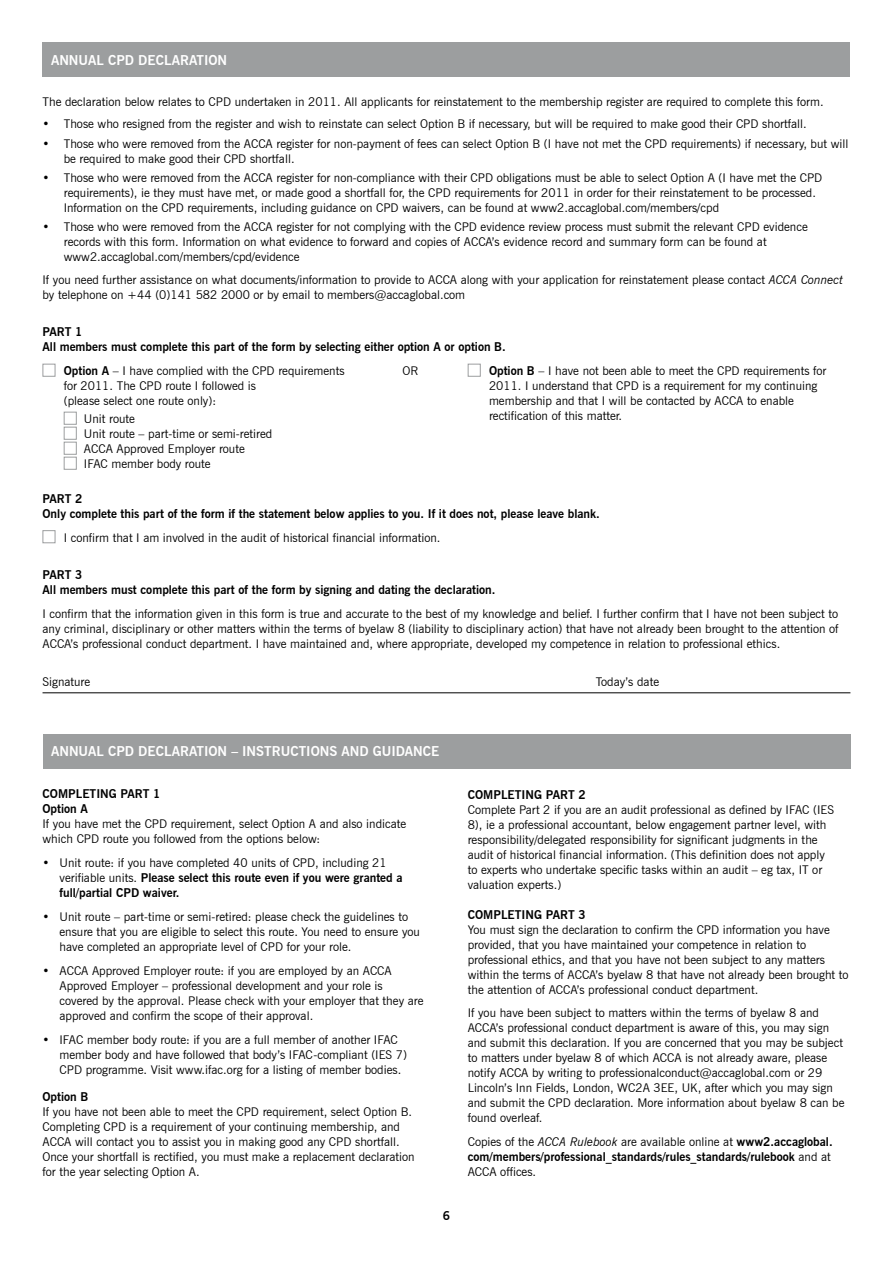
<style>
.page{position:relative;width:893px;height:1263px;background:#fff}
.page>*{position:absolute;margin:0;border:0;box-sizing:border-box;transform-origin:0 0}
.t1{font:700 13.5px "News Gothic BT";color:#fff}
.t2{font:700 13.5px "News Gothic BT";letter-spacing:.06em;color:#fff}
.t3{font:12px/15px "News Gothic BT";color:#000}
.t4{font:700 12px/15px "News Gothic BT";color:#000}
.s1{font-style:italic}
.s2{font-weight:700}
.s3{font-weight:400}
.s4{font-weight:400;font-style:italic}
</style>
<div class="page">
<div style="left:43px;top:43px;width:807px;height:34px;background:#9c9e9f"></div>
<div style="left:43px;top:364px;width:12px;height:13px;border:1px solid #9c9e9f"></div>
<div style="left:468px;top:364px;width:13px;height:13px;border:1px solid #9c9e9f"></div>
<div style="left:64px;top:412px;width:13px;height:13px;border:1px solid #9c9e9f"></div>
<div style="left:64px;top:427px;width:13px;height:13px;border:1px solid #9c9e9f"></div>
<div style="left:64px;top:442px;width:13px;height:13px;border:1px solid #9c9e9f"></div>
<div style="left:64px;top:457px;width:13px;height:13px;border:1px solid #9c9e9f"></div>
<div style="left:43px;top:530px;width:12px;height:13px;border:1px solid #9c9e9f"></div>
<hr style="left:43px;top:692px;width:807px;height:1px;background:#000">
<div style="left:43px;top:734px;width:807px;height:34px;background:#9c9e9f"></div>
<p class="t1" style="left:51px;top:52px;width:67px">annual cpd</p>
<p class="t2" style="left:138px;top:52px;width:59px">declaratio</p>
<p class="t1" style="left:218px;top:52px;width:11px">n</p>
<p class="t3" style="left:43px;top:94px;width:783px">The declaration below relates to CPD undertaken in 2011. All applicants for reinstatement to the membership register are required to complete this form.</p>
<p class="t3" style="left:43px;top:117px;width:766px">• Those who resigned from the register and wish to reinstate can select Option B if necessary, but will be required to make good their CPD shortfall.</p>
<p class="t3" style="left:64px;top:136px;width:786px;text-indent:-21px">• Those who were removed from the ACCA register for non-payment of fees can select Option B (I have not met the CPD requirements) if necessary, but will be required to make good their CPD shortfall.</p>
<p class="t3" style="left:64px;top:170px;width:760px;text-indent:-21px">• Those who were removed from the ACCA register for non-compliance with their CPD obligations must be able to select Option A (I have met the CPD requirements), ie they must have met, or made good a shortfall for, the CPD requirements for 2011 in order for their reinstatement to be processed.<br>Information on the CPD requirements, including guidance on CPD waivers, can be found at www2.accaglobal.com/members/cpd</p>
<p class="t3" style="left:64px;top:219px;width:745px;text-indent:-21px">• Those who were removed from the ACCA register for not complying with the CPD evidence review process must submit the relevant CPD evidence records with this form. Information on what evidence to forward and copies of ACCA’s evidence record and summary form can be found at www2.accaglobal.com/members/cpd/evidence</p>
<p class="t3" style="left:43px;top:272px;width:802px">If you need further assistance on what documents/information to provide to ACCA along with your application for reinstatement please contact <span class="s1">ACCA Connect </span>by telephone on +44 (0)141 582 2000 or by email to members@accaglobal.com</p>
<p class="t4" style="left:43px;top:324px;width:465px">PART 1<br>All members must complete this part of the form by selecting either option A or option B.</p>
<p class="t3" style="left:64px;top:363px;width:282px"><span class="s2">Option A</span> – I have complied with the CPD requirements</p>
<p class="t3" style="left:402px;top:363px;width:17px">OR</p>
<p class="t3" style="left:489px;top:363px;width:339px"><span class="s2">Option B</span> – I have not been able to meet the CPD requirements for</p>
<p class="t3" style="left:64px;top:378px;width:194px">for 2011. The CPD route I followed is</p>
<p class="t3" style="left:489px;top:378px;width:330px">2011. I understand that CPD is a requirement for my continuing</p>
<p class="t3" style="left:64px;top:393px;width:154px">(please select one route only):</p>
<p class="t3" style="left:489px;top:393px;width:306px">membership and that I will be contacted by ACCA to enable</p>
<p class="t3" style="left:84px;top:411px;width:53px">Unit route</p>
<p class="t3" style="left:489px;top:408px;width:135px">rectification of this matter.</p>
<p class="t3" style="left:84px;top:426px;width:190px">Unit route – part-time or semi-retired<br>ACCA Approved Employer route<br>IFAC member body route</p>
<p class="t4" style="left:43px;top:491px;width:559px">PART 2<br>Only complete this part of the form if the statement below applies to you. If it does not, please leave blank.</p>
<p class="t3" style="left:64px;top:530px;width:378px">I confirm that I am involved in the audit of historical financial information.</p>
<p class="t4" style="left:43px;top:567px;width:454px">PART 3<br>All members must complete this part of the form by signing and dating the declaration.</p>
<p class="t3" style="left:43px;top:606px;width:797px;text-align:justify">I confirm that the information given in this form is true and accurate to the best of my knowledge and belief. I further confirm that I have not been subject to any criminal, disciplinary or other matters within the terms of byelaw 8 (liability to disciplinary action) that have not already been brought to the attention of ACCA’s professional conduct department. I have maintained and, where appropriate, developed my competence in relation to professional ethics.</p>
<p class="t3" style="left:43px;top:674px;width:49px">Signature</p>
<p class="t3" style="left:596px;top:674px;width:65px">Today’s date</p>
<p class="t1" style="left:51px;top:743px;width:67px">annual cpd</p>
<p class="t2" style="left:138px;top:743px;width:59px">declaratio</p>
<p class="t1" style="left:218px;top:743px;width:72px">n – instructio</p>
<p class="t1" style="left:320px;top:743px;width:62px">ns and guida</p>
<p class="t1" style="left:413px;top:743px;width:28px">nce</p>
<p class="t4" style="left:43px;top:786px;width:119px">COMPLETING PART 1<br>Option A</p>
<p class="t3" style="left:43px;top:816px;width:365px">If you have met the CPD requirement, select Option A and also indicate which CPD route you followed from the options below:</p>
<p class="t3" style="left:60px;top:855px;width:345px;text-indent:-17px">• Unit route: if you have completed 40 units of CPD, including 21 verifiable units. <span class="s2">Please select this route even if you were granted a full/partial CPD waiver.</span></p>
<p class="t3" style="left:60px;top:909px;width:362px;text-indent:-17px">• Unit route – part-time or semi-retired: please check the guidelines to ensure that you are eligible to select this route. You need to ensure you have completed an appropriate level of CPD for your role.</p>
<p class="t3" style="left:60px;top:963px;width:365px;text-indent:-17px">• ACCA Approved Employer route: if you are employed by an ACCA Approved Employer – professional development and your role is covered by the approval. Please check with your employer that they are approved and confirm the scope of their approval.</p>
<p class="t3" style="left:60px;top:1032px;width:349px;text-indent:-17px">• IFAC member body route: if you are a full member of another IFAC member body and have followed that body’s IFAC-compliant (IES 7)<br>CPD programme. Visit www.ifac.org for a listing of member bodies.</p>
<p class="t4" style="left:43px;top:1089px;width:47px">Option B</p>
<p class="t3" style="left:43px;top:1104px;width:374px">If you have not been able to meet the CPD requirement, select Option B.<br>Completing CPD is a requirement of your continuing membership, and ACCA will contact you to assist you in making good any CPD shortfall.<br>Once your shortfall is rectified, you must make a replacement declaration for the year selecting Option A.</p>
<p class="t4" style="left:443px;top:1208px;width:9px">6</p>
<p class="t4" style="left:468px;top:787px;width:119px">COMPLETING PART 2</p>
<p class="t3" style="left:468px;top:802px;width:368px">Complete Part 2 if you are an audit professional as defined by IFAC (IES 8), ie a professional accountant, below engagement partner level, with responsibility/delegated responsibility for significant judgments in the audit of historical financial information. (This definition does not apply to experts who undertake specific tasks within an audit – eg tax, IT or valuation experts.)</p>
<p class="t4" style="left:468px;top:907px;width:119px">COMPLETING PART 3</p>
<p class="t3" style="left:468px;top:922px;width:382px">You must sign the declaration to confirm the CPD information you have provided, that you have maintained your competence in relation to professional ethics, and that you have not been subject to any matters within the terms of ACCA’s byelaw 8 that have not already been brought to the attention of ACCA’s professional conduct department.</p>
<p class="t3" style="left:468px;top:1005px;width:378px">If you have been subject to matters within the terms of byelaw 8 and ACCA’s professional conduct department is aware of this, you may sign and submit this declaration. If you are concerned that you may be subject to matters under byelaw 8 of which ACCA is not already aware, please notify ACCA by writing to professionalconduct@accaglobal.com or 29<br>Lincoln’s Inn Fields, London, WC2A 3EE, UK, after which you may sign and submit the CPD declaration. More information about byelaw 8 can be found overleaf.</p>
<p class="t4" style="left:468px;top:1134px;width:366px"><span class="s3">Copies of the</span> <span class="s4">ACCA Rulebook</span> <span class="s3">are available online at</span> www2.accaglobal. com/members/professional_standards/rules_standards/rulebook <span class="s3">and at<br>ACCA offices.</span></p>
</div>
